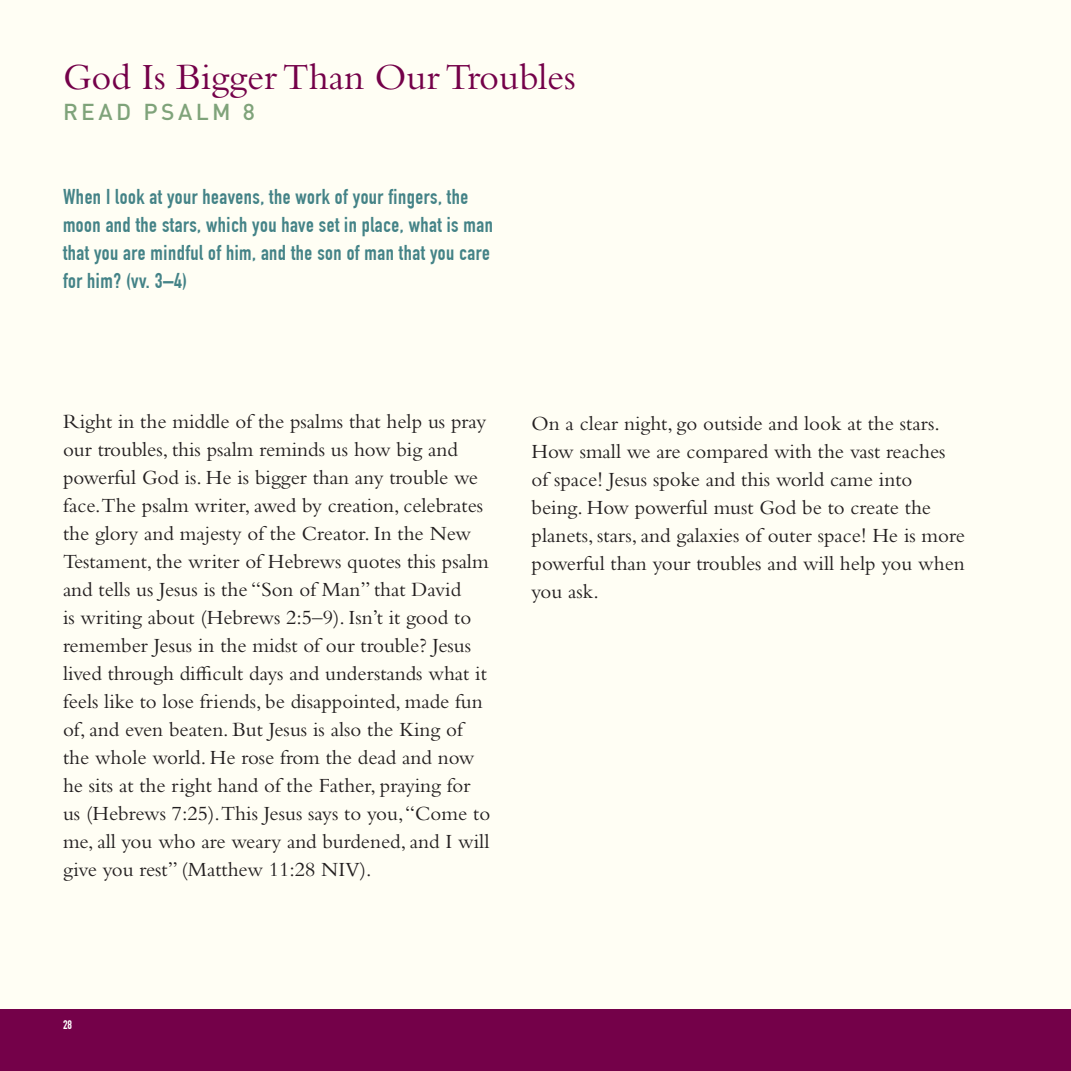
<style>
.page{position:relative;width:1071px;height:1071px;background:#fffef4}
.page>*{position:absolute;margin:0;border:0;box-sizing:border-box;transform-origin:0 0}
.t1{font:38.5px "Bembo Std";color:#740149}
.t2{font:500 22.75px "DIN";letter-spacing:.15em;color:#7fa37a}
.t3{font:21px/28px "Bembo Std";color:#231f20}
.t4{font:700 21px/28px "DIN Condensed";letter-spacing:.025em;color:#448387}
.t5{font:700 12.25px "DIN Condensed";color:#fff}
</style>
<div class="page">
<div style="left:0;top:1009px;width:1071px;height:62px;background:#740149"></div>
<h1 class="t1" style="left:63px;top:54px;width:514px">God Is Bigger Than Our Troubles</h1>
<p class="t2" style="left:63px;top:98px;width:194px">READ PSALM 8</p>
<p class="t4" style="left:63px;top:183px;width:431px">When I look at your heavens, the work of your fingers, the moon and the stars, which you have set in place, what is man that you are mindful of him, and the son of man that you care for him? (vv. 3–4)</p>
<p class="t3" style="left:63px;top:407px;width:429px">Right in the middle of the psalms that help us pray our troubles, this psalm reminds us how big and powerful God is. He is bigger than any trouble we face.The psalm writer, awed by creation, celebrates the glory and majesty of the Creator. In the New Testament, the writer of Hebrews quotes this psalm and tells us Jesus is the “Son of Man” that David<br>is writing about (Hebrews 2:5–9). Isn’t it good to remember Jesus in the midst of our trouble? Jesus lived through difficult days and understands what it feels like to lose friends, be disappointed, made fun of, and even beaten. But Jesus is also the King of the whole world. He rose from the dead and now he sits at the right hand of the Father, praying for us (Hebrews 7:25).This Jesus says to you, “Come to me, all you who are weary and burdened, and I will give you rest” (Matthew 11:28 NIV).</p>
<p class="t3" style="left:532px;top:409px;width:435px">On a clear night, go outside and look at the stars.<br>How small we are compared with the vast reaches of space! Jesus spoke and this world came into being. How powerful must God be to create the planets, stars, and galaxies of outer space! He is more powerful than your troubles and will help you when you ask.</p>
<p class="t5" style="left:63px;top:1017px;width:11px">28</p>
</div>
